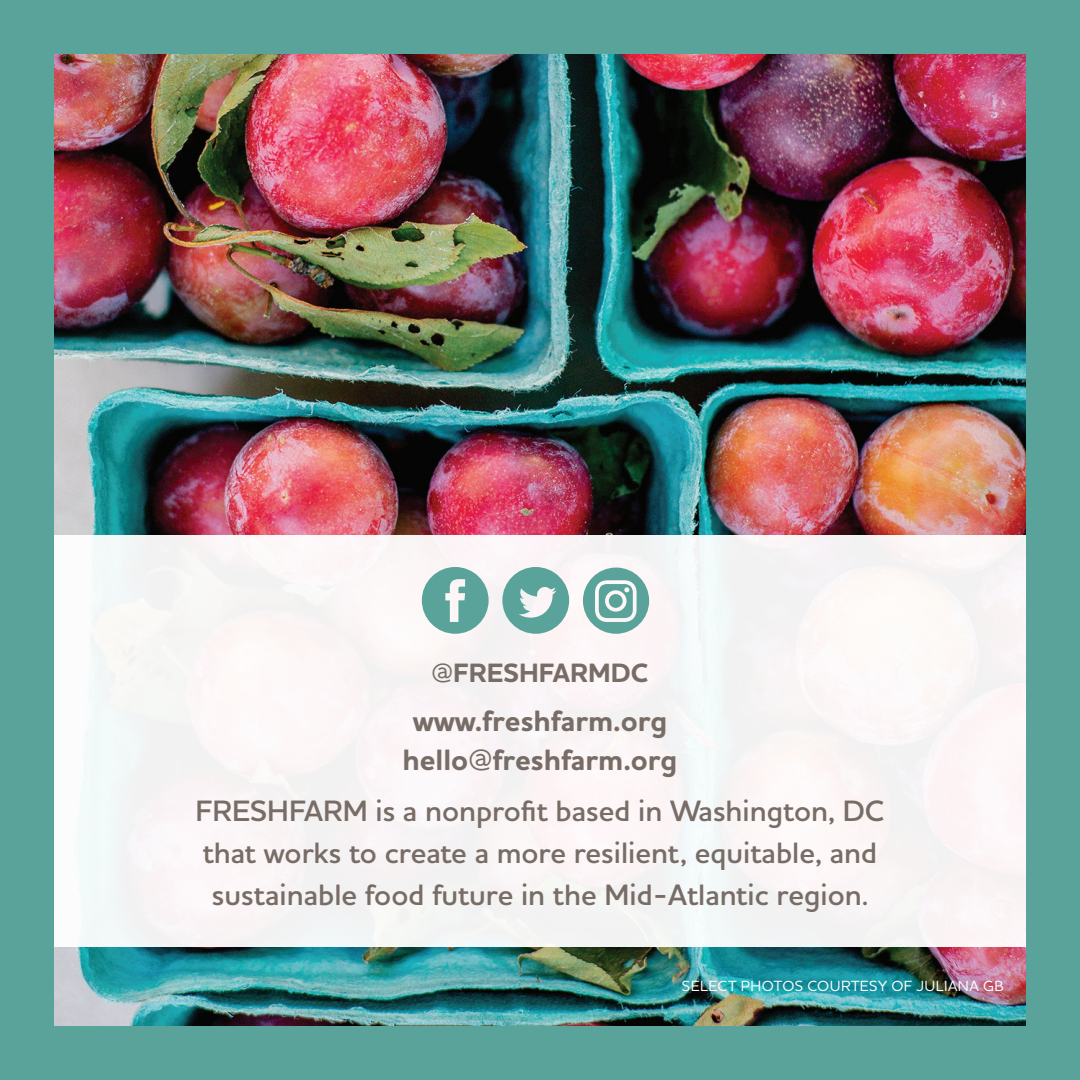
<style>
.page{position:relative;width:1080px;height:1080px;background:#59a39b}
.page>*{position:absolute;margin:0;border:0;box-sizing:border-box;transform-origin:0 0}
.t1{font:600 30px/42px "Houschka Pro";color:#786d66}
.t2{font:700 30px "Houschka Pro";color:#786d66}
.t3{font:700 27px "Houschka Pro";color:#786d66}
.t4{font:500 15px "Houschka Alt Pro";letter-spacing:.03em;color:#fff}
</style>
<div class="page">
<img style="left:54px;top:54px;width:972px;height:972px">
<div style="left:54px;top:535px;width:972px;height:411px;background:#faf5f6"></div>
<svg style="left:422px;top:567px;width:67px;height:67px"></svg>
<svg style="left:502px;top:567px;width:67px;height:67px"></svg>
<svg style="left:583px;top:568px;width:66px;height:66px"></svg>
<p class="t3" style="left:431px;top:655px;width:219px">@FRESHFARMDC</p>
<p class="t2" style="left:413px;top:701px;width:256px">www.freshfarm.org</p>
<p class="t2" style="left:403px;top:740px;width:276px">hello@freshfarm.org</p>
<p class="t1" style="left:195px;top:789px;width:691px">FRESHFARM is a nonprofit based in Washington, DC that works to create a more resilient, equitable, and sustainable food future in the Mid-Atlantic region.</p>
<p class="t4" style="left:682px;top:977px;width:324px">SELECT PHOTOS COURTESY OF JULIANA GB</p>
</div>
